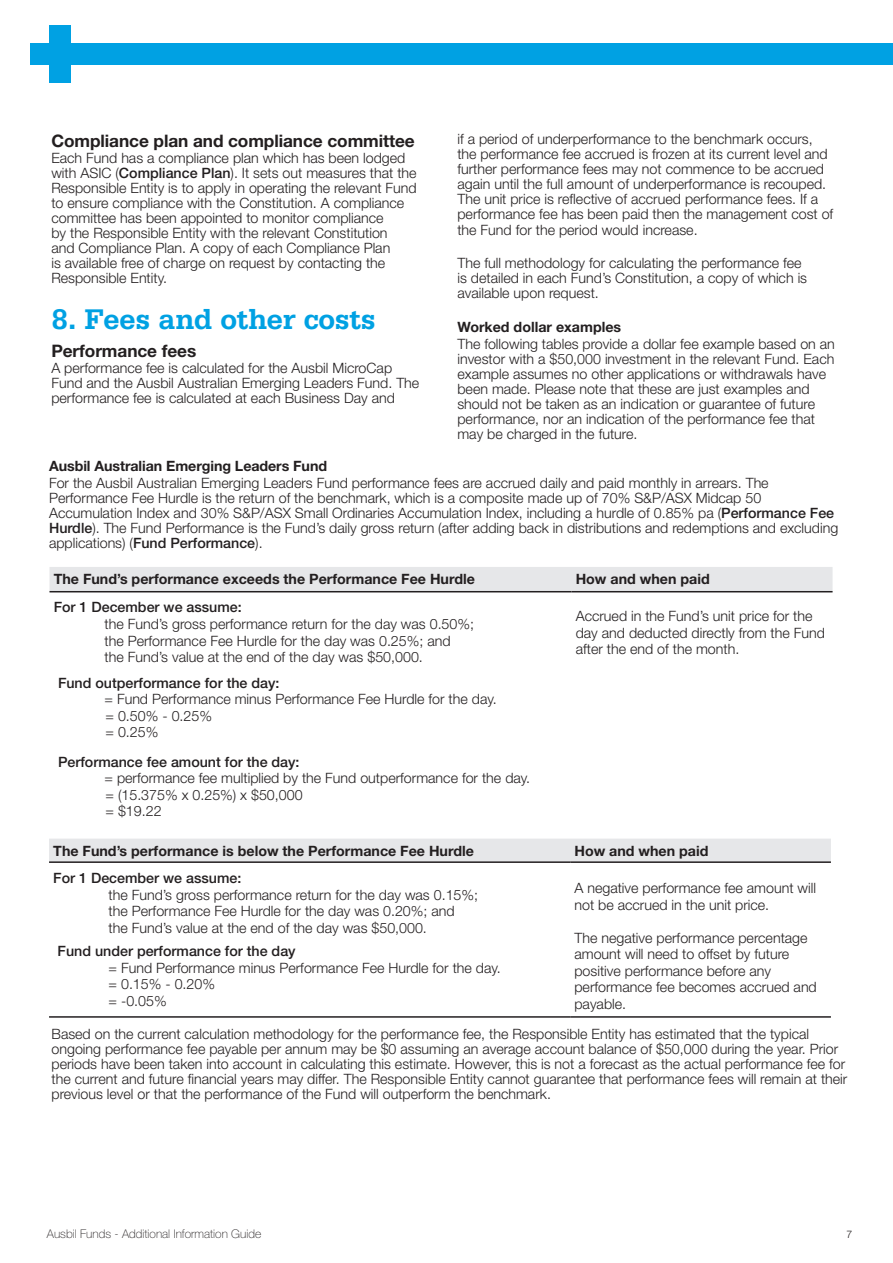
<style>
.page{position:relative;width:893px;height:1263px;background:#fff}
.page>*{position:absolute;margin:0;border:0;box-sizing:border-box;transform-origin:0 0}
.t1{font:700 30px "Serifa Std";letter-spacing:-.015em;color:#00a1e3}
.t2{font:700 17.25px "Helvetica Neue LT Std";letter-spacing:-.005em;color:#231f20}
.t3{font:300 14.25px/15px "Helvetica Neue LT Std";color:#231f20}
.t4{font:700 14.25px "Helvetica Neue LT Std";color:#231f20}
.t5{font:500 14.25px "Helvetica Neue LT Std";color:#231f20}
.t6{font:100 12px "Helvetica Neue LT Std";color:#231f20}
.t7{font:300 10.5px "Helvetica Neue LT Std";color:#231f20}
.s1{font-weight:500}
</style>
<div class="page">
<div style="left:31px;top:43px;width:862px;height:22px;background:#00a1e3"></div>
<div style="left:50px;top:25px;width:21px;height:58px;background:#00a1e3"></div>
<div style="left:49px;top:567px;width:783px;height:24px;background:#e6e7e9"></div>
<hr style="left:49px;top:591px;width:522px;height:1px;background:#231f20">
<hr style="left:571px;top:591px;width:261px;height:1px;background:#231f20">
<div style="left:49px;top:839px;width:782px;height:22px;background:#e6e7e9"></div>
<hr style="left:49px;top:861px;width:521px;height:2px;background:#231f20">
<hr style="left:570px;top:861px;width:261px;height:2px;background:#231f20">
<hr style="left:49px;top:1016px;width:521px;height:2px;background:#231f20">
<hr style="left:570px;top:1016px;width:261px;height:2px;background:#231f20">
<p class="t2" style="left:51px;top:130px;width:365px">Compliance plan and compliance committee</p>
<p class="t3" style="left:51px;top:151px;width:367px">Each Fund has a compliance plan which has been lodged with ASIC (<span class="s1">Compliance Plan</span>). It sets out measures that the Responsible Entity is to apply in operating the relevant Fund to ensure compliance with the Constitution. A compliance committee has been appointed to monitor compliance<br>by the Responsible Entity with the relevant Constitution<br>and Compliance Plan. A copy of each Compliance Plan<br>is available free of charge on request by contacting the Responsible Entity.</p>
<h1 class="t1" style="left:51px;top:302px;width:326px">8. Fees and other costs</h1>
<p class="t2" style="left:51px;top:340px;width:146px">Performance fees</p>
<p class="t3" style="left:51px;top:361px;width:369px">A performance fee is calculated for the Ausbil MicroCap<br>Fund and the Ausbil Australian Emerging Leaders Fund. The performance fee is calculated at each Business Day and</p>
<p class="t3" style="left:457px;top:132px;width:377px">if a period of underperformance to the benchmark occurs, the performance fee accrued is frozen at its current level and further performance fees may not commence to be accrued again until the full amount of underperformance is recouped.<br>The unit price is reflective of accrued performance fees. If a performance fee has been paid then the management cost of the Fund for the period would increase.</p>
<p class="t3" style="left:457px;top:255px;width:351px">The full methodology for calculating the performance fee is detailed in each Fund’s Constitution, a copy of which is available upon request.</p>
<p class="t4" style="left:457px;top:318px;width:165px">Worked dollar examples</p>
<p class="t3" style="left:457px;top:336px;width:379px">The following tables provide a dollar fee example based on an investor with a $50,000 investment in the relevant Fund. Each example assumes no other applications or withdrawals have been made. Please note that these are just examples and should not be taken as an indication or guarantee of future performance, nor an indication of the performance fee that may be charged in the future.</p>
<p class="t4" style="left:49px;top:457px;width:280px">Ausbil Australian Emerging Leaders Fund</p>
<p class="t3" style="left:49px;top:475px;width:791px">For the Ausbil Australian Emerging Leaders Fund performance fees are accrued daily and paid monthly in arrears. The Performance Fee Hurdle is the return of the benchmark, which is a composite made up of 70% S&amp;P/ASX Midcap 50<br>Accumulation Index and 30% S&amp;P/ASX Small Ordinaries Accumulation Index, including a hurdle of 0.85% pa (<span class="s1">Performance Fee Hurdle</span>). The Fund Performance is the Fund’s daily gross return (after adding back in distributions and redemptions and excluding applications) (<span class="s1">Fund Performance</span>).</p>
<p class="t4" style="left:54px;top:570px;width:423px">The Fund’s performance exceeds the Performance Fee Hurdle</p>
<p class="t4" style="left:576px;top:570px;width:136px">How and when paid</p>
<p class="t5" style="left:54px;top:599px;width:189px">For 1 December we assume:</p>
<p class="t3" style="left:105px;top:615px;width:371px;line-height:16.5px">the Fund’s gross performance return for the day was 0.50%; the Performance Fee Hurdle for the day was 0.25%; and<br>the Fund’s value at the end of the day was $50,000.</p>
<p class="t5" style="left:58px;top:674px;width:223px">Fund outperformance for the day:</p>
<p class="t3" style="left:105px;top:690px;width:394px;line-height:16.5px">= Fund Performance minus Performance Fee Hurdle for the day. = 0.50% - 0.25%<br>= 0.25%</p>
<p class="t5" style="left:58px;top:753px;width:243px">Performance fee amount for the day:</p>
<p class="t3" style="left:105px;top:770px;width:427px;line-height:16.5px">= performance fee multiplied by the Fund outperformance for the day. = (15.375% x 0.25%) x $50,000<br>= $19.22</p>
<p class="t3" style="left:576px;top:607px;width:251px;line-height:16.5px">Accrued in the Fund’s unit price for the day and deducted directly from the Fund after the end of the month.</p>
<p class="t4" style="left:53px;top:842px;width:422px">The Fund’s performance is below the Performance Fee Hurdle</p>
<p class="t4" style="left:574px;top:842px;width:136px">How and when paid</p>
<p class="t5" style="left:53px;top:869px;width:189px">For 1 December we assume:</p>
<p class="t3" style="left:109px;top:886px;width:371px;line-height:16.5px">the Fund’s gross performance return for the day was 0.15%; the Performance Fee Hurdle for the day was 0.20%; and<br>the Fund’s value at the end of the day was $50,000.</p>
<p class="t5" style="left:58px;top:942px;width:240px">Fund under performance for the day</p>
<p class="t3" style="left:109px;top:959px;width:394px;line-height:16.5px">= Fund Performance minus Performance Fee Hurdle for the day. = 0.15% - 0.20%<br>= -0.05%</p>
<p class="t3" style="left:574px;top:879px;width:243px;line-height:16.5px">A negative performance fee amount will not be accrued in the unit price.</p>
<p class="t3" style="left:574px;top:929px;width:244px;line-height:16.5px">The negative performance percentage amount will need to offset by future positive performance before any performance fee becomes accrued and payable.</p>
<p class="t3" style="left:52px;top:1026px;width:797px">Based on the current calculation methodology for the performance fee, the Responsible Entity has estimated that the typical ongoing performance fee payable per annum may be $0 assuming an average account balance of $50,000 during the year. Prior periods have been taken into account in calculating this estimate. However, this is not a forecast as the actual performance fee for the current and future financial years may differ. The Responsible Entity cannot guarantee that performance fees will remain at their previous level or that the performance of the Fund will outperform the benchmark.</p>
<p class="t6" style="left:47px;top:1226px;width:216px">Ausbil Funds - Additional Information Guide</p>
<p class="t7" style="left:847px;top:1227px;width:7px">7</p>
</div>
